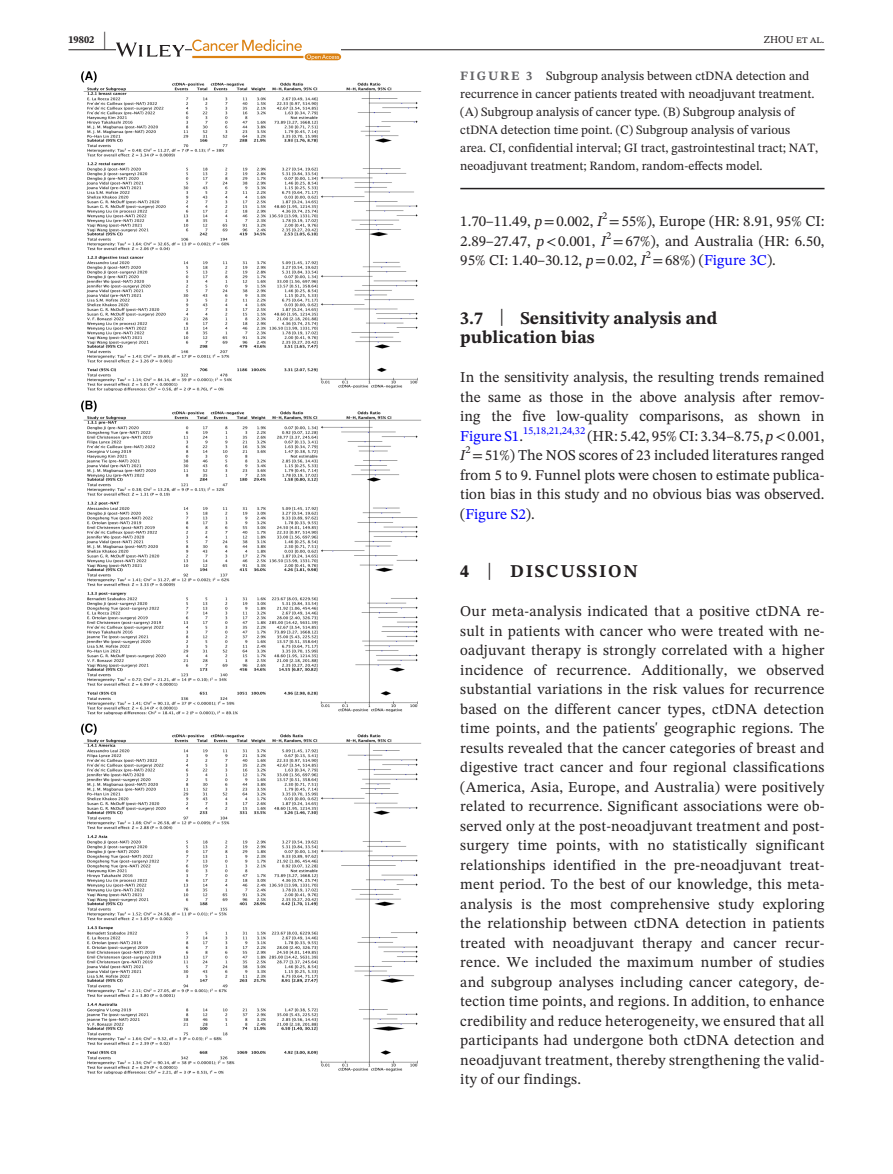
<style>
.page{position:relative;width:893px;height:1174px;background:#fff}
.page>*{position:absolute;margin:0;border:0;box-sizing:border-box;transform-origin:0 0}
.t1{font:700 18px/19.5px "STIX Two Text";color:#231f20}
.t2{font:700 18px "STIX Two Text";letter-spacing:.1em;color:#231f20}
.t3{font:15px/19.5px "STIX Two Text";color:#231f20;text-align:justify}
.t4{font:15px "STIX Two Text";color:#00f}
.t5{font:italic 15px "STIX Two Text";color:#231f20}
.t6{font:12.75px/18px "STIX Two Text";color:#231f20}
.t7{font:10.5px "STIX Two Text";color:#00f}
.t8{font:10.5px "STIX Two Text";color:#231f20}
.t9{font:700 10.5px "STIX Two Text";color:#231f20}
.s1{font-size:21px}
.s2{font-weight:700;color:#636366}
.s3{font-family:"STIX"}
.s4{font-style:italic}
.s5{font-family:"STIX";color:#231f20}
.s6{color:#231f20}
.s7{font-weight:400;font-size:23.7px}
.s8{color:#00f}
</style>
<div class="page">
<hr style="left:68px;top:49px;width:756px;height:1px;background:#231f20">
<svg style="left:116px;top:43px;width:69px;height:14px"></svg>
<svg style="left:192px;top:39px;width:149px;height:21px"></svg>
<hr style="left:460px;top:188px;width:364px;height:1px;background:#231f20">
<img style="left:81px;top:71px;width:340px;height:1003px">
<p class="t9" style="left:68px;top:32px;width:39px">19802 <span class="s1">|</span></p>
<p class="t8" style="left:764px;top:32px;width:62px">ZHOU et al.</p>
<p class="t6" style="left:460px;top:66px;width:359px"><span class="s2">FIGURE 3</span> Subgroup analysis between ctDNA detection and recurrence in cancer patients treated with neoadjuvant treatment. (A) Subgroup analysis of cancer type. (B) Subgroup analysis of ctDNA detection time point. (C) Subgroup analysis of various area. CI, confidential interval; GI tract, gastrointestinal tract; NAT, neoadjuvant treatment; Random, random-effects model.</p>
<p class="t8" style="left:602px;top:208px;width:7px">2</p>
<p class="t3" style="left:609px;top:211px;width:217px"><span class="s3">=</span>55%), Europe (HR: 8.91, 95% CI:</p>
<p class="t3" style="left:460px;top:231px;width:147px">2.89–27.47, <span class="s4">p</span><span class="s3">&lt;</span>0.001, <span class="s4">I</span></p>
<p class="t3" style="left:460px;top:211px;width:143px">1.70–11.49, <span class="s4">p</span><span class="s3">=</span>0.002, <span class="s4">I</span></p>
<p class="t8" style="left:606px;top:228px;width:7px">2</p>
<p class="t3" style="left:460px;top:231px;width:366px;text-indent:153px"><span class="s3">=</span>67%), and Australia (HR: 6.50,<br>95% CI: 1.40–30.12, <span class="s4">p</span><span class="s3">=</span>0.02, <span class="s4">I</span></p>
<p class="t8" style="left:646px;top:247px;width:7px">2</p>
<p class="t4" style="left:653px;top:249px;width:124px"><span class="s5">=</span><span class="s6">68%) (</span>Figure 3C<span class="s6">).</span></p>
<p class="t1" style="left:460px;top:308px;width:259px">3.7 <span class="s7">|</span> Sensitivity analysis and publication bias</p>
<p class="t3" style="left:460px;top:367px;width:366px">In the sensitivity analysis, the resulting trends remained the same as those in the above analysis after remov&shy;ing the five low-quality comparisons, as shown in <span class="s8">Figure S1</span>.</p>
<p class="t7" style="left:523px;top:423px;width:64px">15,18,21,24,32</p>
<p class="t3" style="left:587px;top:426px;width:239px">(HR: 5.42, 95% CI: 3.34–8.75, <span class="s4">p</span><span class="s3">&lt;</span>0.001,</p>
<p class="t8" style="left:465px;top:442px;width:7px">2</p>
<p class="t3" style="left:460px;top:445px;width:366px;text-indent:12px"><span class="s3">=</span>51%) The NOS scores of 23 included literatures ranged from 5 to 9. Funnel plots were chosen to estimate publica&shy;tion bias in this study and no obvious bias was observed. (<span class="s8">Figure S2</span>).</p>
<p class="t5" style="left:460px;top:444px;width:7px">I</p>
<p class="t2" style="left:460px;top:558px;width:179px">4 <span class="s7">|</span> DISCUSSION</p>
<p class="t3" style="left:460px;top:601px;width:366px">Our meta-analysis indicated that a positive ctDNA re&shy;sult in patients with cancer who were treated with ne&shy;oadjuvant therapy is strongly correlated with a higher incidence of recurrence. Additionally, we observed substantial variations in the risk values for recurrence based on the different cancer types, ctDNA detection time points, and the patients' geographic regions. The results revealed that the cancer categories of breast and digestive tract cancer and four regional classifications (America, Asia, Europe, and Australia) were positively related to recurrence. Significant associations were ob&shy;served only at the post-neoadjuvant treatment and post&shy;surgery time points, with no statistically significant relationships identified in the pre-neoadjuvant treat&shy;ment period. To the best of our knowledge, this meta&shy;analysis is the most comprehensive study exploring the relationship between ctDNA detection in patients treated with neoadjuvant therapy and cancer recur&shy;rence. We included the maximum number of studies and subgroup analyses including cancer category, de&shy;tection time points, and regions. In addition, to enhance credibility and reduce heterogeneity, we ensured that all participants had undergone both ctDNA detection and neoadjuvant treatment, thereby strengthening the valid&shy;ity of our findings.</p>
</div>
